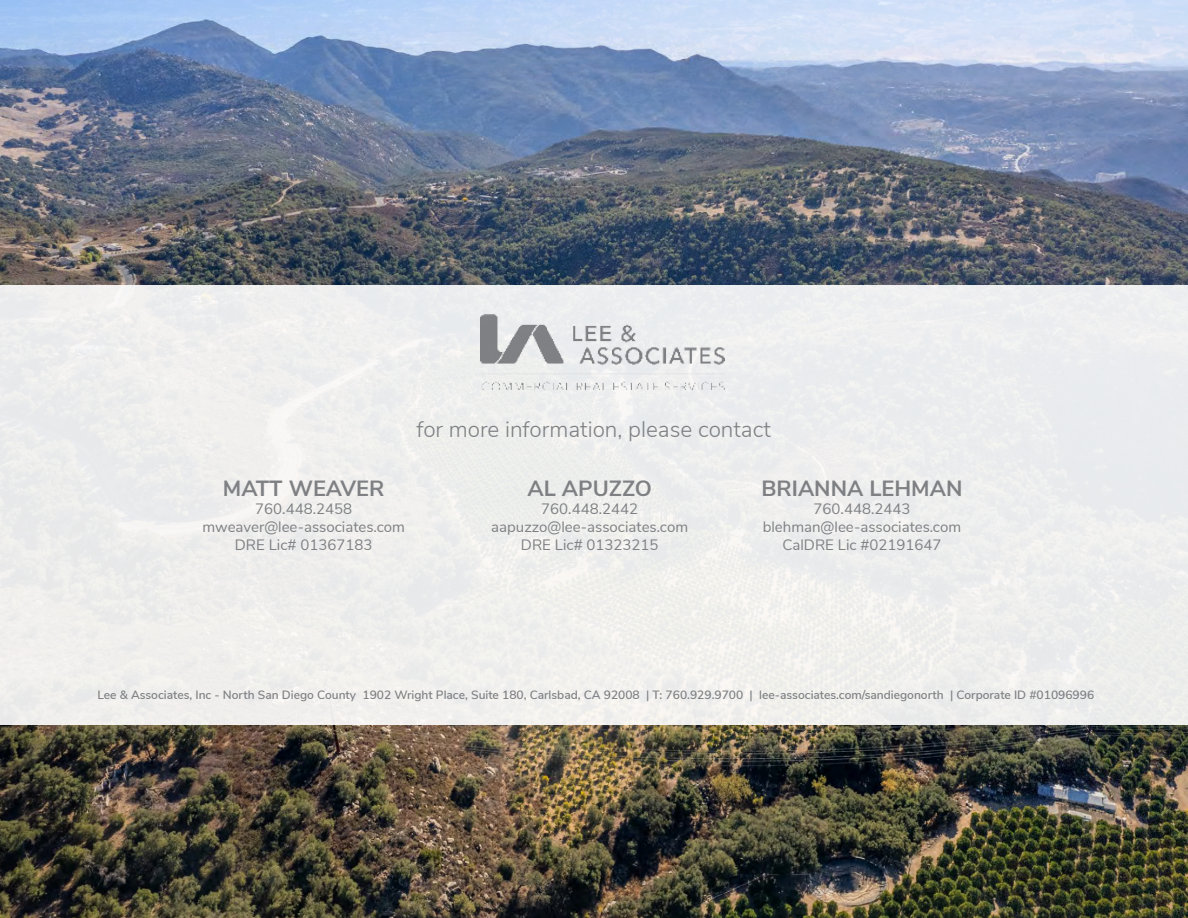
<style>
.page{position:relative;width:1188px;height:918px;background:#fff}
.page>*{position:absolute;margin:0;border:0;box-sizing:border-box;transform-origin:0 0}
.t1{font:300 22.5px "Nunito Sans";color:#7e8083}
.t2{font:700 21.9px "Nunito Sans";color:#7e8083}
.t3{font:15px/18px "Nunito Sans";color:#7e8083;text-align:center}
.t4{font:600 12px "Nunito Sans";color:#7e8083}
</style>
<div class="page">
<img style="left:0;top:0;width:1188px;height:918px">
<div style="left:0;top:286px;width:1188px;height:439px;background:#eee"></div>
<img style="left:481px;top:314px;width:244px;height:76px">
<h2 class="t2" style="left:223px;top:472px;width:163px">MATT WEAVER</h2>
<p class="t3" style="left:202px;top:498px;width:204px">760.448.2458 mweaver@lee-associates.com<br>DRE Lic# 01367183</p>
<h1 class="t1" style="left:416px;top:413px;width:356px">for more information, please contact</h1>
<h2 class="t2" style="left:762px;top:472px;width:202px">BRIANNA LEHMAN</h2>
<p class="t3" style="left:763px;top:498px;width:200px">760.448.2443 blehman@lee-associates.com<br>CalDRE Lic #02191647</p>
<h2 class="t2" style="left:527px;top:472px;width:126px">AL APUZZO</h2>
<p class="t3" style="left:491px;top:498px;width:198px">760.448.2442 aapuzzo@lee-associates.com<br>DRE Lic# 01323215</p>
<p class="t4" style="left:97px;top:686px;width:998px">Lee &amp; Associates, Inc - North San Diego County 1902 Wright Place, Suite 180, Carlsbad, CA 92008 | T: 760.929.9700 | lee-associates.com/sandiegonorth | Corporate ID #01096996</p>
</div>
